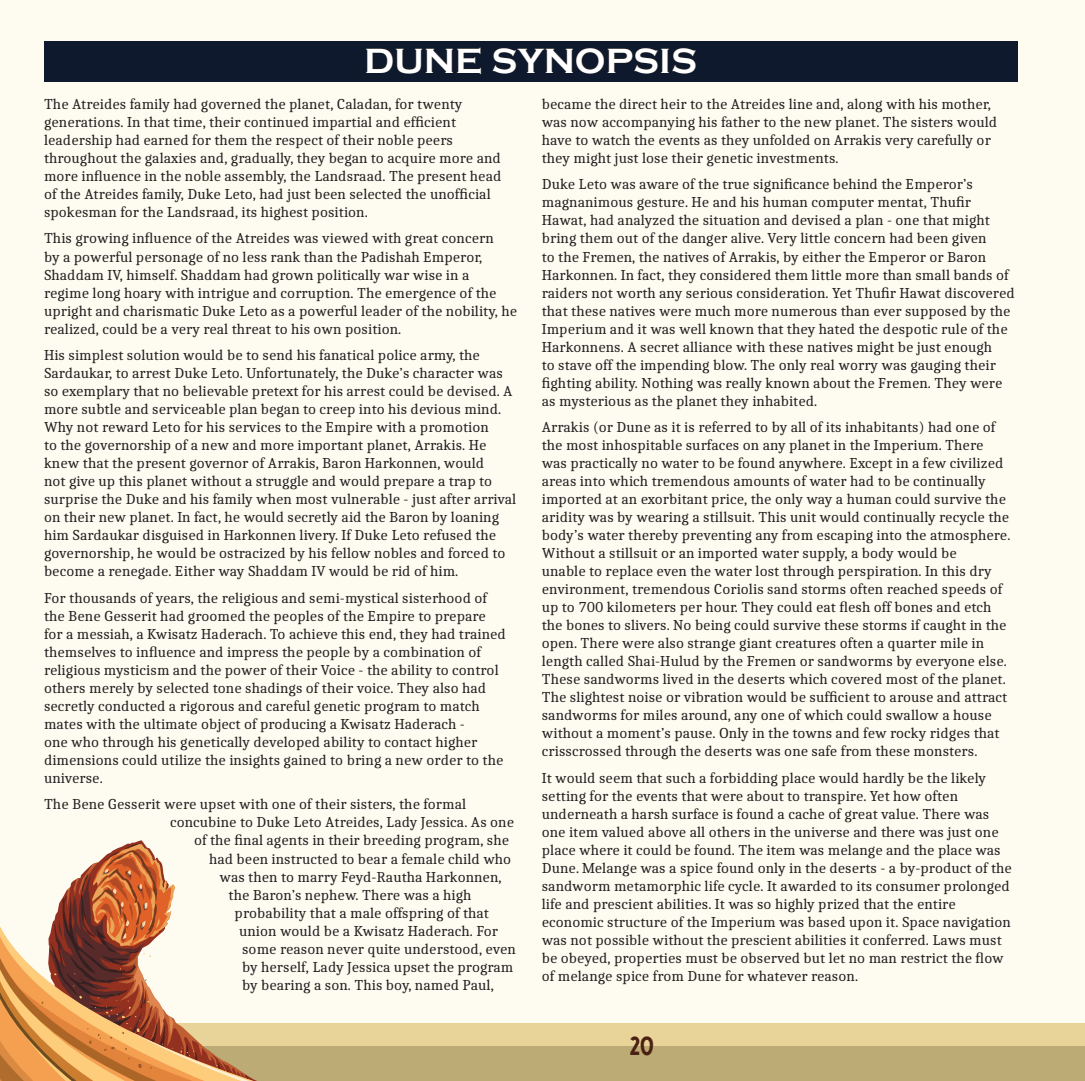
<style>
.page{position:relative;width:1085px;height:1081px;background:#fff}
.page>*{position:absolute;margin:0;border:0;box-sizing:border-box;transform-origin:0 0}
.t1{font:700 36px "Copperplate Gothic";color:#fff}
.t2{font:27px "Advokat Modern";color:#4b2112}
.t3{font:15px/18px "Caladea";letter-spacing:.005em;color:#231f20}
</style>
<div class="page">
<div style="left:0;top:0;width:1084px;height:1080px;background:#fefbf1"></div>
<div style="left:0;top:1022px;width:1084px;height:58px;background:#e8d498"></div>
<div style="left:0;top:1045px;width:1084px;height:35px;background:#bdab75"></div>
<div style="left:44px;top:41px;width:973px;height:40px;background:#0e192d"></div>
<svg style="left:366px;top:47px;width:115px;height:27px"></svg>
<svg style="left:493px;top:48px;width:203px;height:25px"></svg>
<svg style="left:0;top:843px;width:347px;height:238px"></svg>
<h1 class="t1" style="left:364px;top:41px;width:334px">DUNE SYNOPSIS</h1>
<p class="t3" style="left:44px;top:94px;width:459px">The Atreides family had governed the planet, Caladan, for twenty generations. In that time, their continued impartial and efficient leadership had earned for them the respect of their noble peers throughout the galaxies and, gradually, they began to acquire more and more influence in the noble assembly, the Landsraad. The present head of the Atreides family, Duke Leto, had just been selected the unofficial spokesman for the Landsraad, its highest position.</p>
<p class="t3" style="left:44px;top:229px;width:474px">This growing influence of the Atreides was viewed with great concern<br>by a powerful personage of no less rank than the Padishah Emperor, Shaddam IV, himself. Shaddam had grown politically war wise in a regime long hoary with intrigue and corruption. The emergence of the upright and charismatic Duke Leto as a powerful leader of the nobility, he realized, could be a very real threat to his own position.</p>
<p class="t3" style="left:44px;top:345px;width:474px">His simplest solution would be to send his fanatical police army, the Sardaukar, to arrest Duke Leto. Unfortunately, the Duke’s character was so exemplary that no believable pretext for his arrest could be devised. A more subtle and serviceable plan began to creep into his devious mind.<br>Why not reward Leto for his services to the Empire with a promotion<br>to the governorship of a new and more important planet, Arrakis. He knew that the present governor of Arrakis, Baron Harkonnen, would<br>not give up this planet without a struggle and would prepare a trap to surprise the Duke and his family when most vulnerable - just after arrival on their new planet. In fact, he would secretly aid the Baron by loaning him Sardaukar disguised in Harkonnen livery. If Duke Leto refused the governorship, he would be ostracized by his fellow nobles and forced to become a renegade. Either way Shaddam IV would be rid of him.</p>
<p class="t3" style="left:44px;top:588px;width:463px">For thousands of years, the religious and semi-mystical sisterhood of the Bene Gesserit had groomed the peoples of the Empire to prepare for a messiah, a Kwisatz Haderach. To achieve this end, they had trained themselves to influence and impress the people by a combination of religious mysticism and the power of their Voice - the ability to control others merely by selected tone shadings of their voice. They also had secretly conducted a rigorous and careful genetic program to match mates with the ultimate object of producing a Kwisatz Haderach -<br>one who through his genetically developed ability to contact higher dimensions could utilize the insights gained to bring a new order to the universe.</p>
<p class="t3" style="left:44px;top:794px;width:423px">The Bene Gesserit were upset with one of their sisters, the formal</p>
<p class="t3" style="left:170px;top:812px;width:345px">concubine to Duke Leto Atreides, Lady Jessica. As one</p>
<p class="t3" style="left:194px;top:830px;width:316px">of the final agents in their breeding program, she</p>
<p class="t3" style="left:209px;top:848px;width:303px">had been instructed to bear a female child who</p>
<p class="t3" style="left:219px;top:866px;width:283px">was then to marry Feyd-Rautha Harkonnen,</p>
<p class="t3" style="left:228px;top:884px;width:244px">the Baron’s nephew. There was a high</p>
<p class="t3" style="left:234px;top:902px;width:256px">probability that a male offspring of that</p>
<p class="t3" style="left:239px;top:920px;width:260px">union would be a Kwisatz Haderach. For</p>
<p class="t3" style="left:242px;top:938px;width:275px">some reason never quite understood, even</p>
<p class="t3" style="left:242px;top:956px;width:273px">by herself, Lady Jessica upset the program</p>
<p class="t3" style="left:242px;top:974px;width:253px">by bearing a son. This boy, named Paul,</p>
<p class="t3" style="left:541px;top:94px;width:457px">became the direct heir to the Atreides line and, along with his mother, was now accompanying his father to the new planet. The sisters would have to watch the events as they unfolded on Arrakis very carefully or they might just lose their genetic investments.</p>
<p class="t3" style="left:541px;top:175px;width:474px">Duke Leto was aware of the true significance behind the Emperor’s magnanimous gesture. He and his human computer mentat, Thufir Hawat, had analyzed the situation and devised a plan - one that might bring them out of the danger alive. Very little concern had been given<br>to the Fremen, the natives of Arrakis, by either the Emperor or Baron Harkonnen. In fact, they considered them little more than small bands of raiders not worth any serious consideration. Yet Thufir Hawat discovered that these natives were much more numerous than ever supposed by the Imperium and it was well known that they hated the despotic rule of the Harkonnens. A secret alliance with these natives might be just enough<br>to stave off the impending blow. The only real worry was gauging their fighting ability. Nothing was really known about the Fremen. They were as mysterious as the planet they inhabited.</p>
<p class="t3" style="left:541px;top:417px;width:470px">Arrakis (or Dune as it is referred to by all of its inhabitants) had one of the most inhospitable surfaces on any planet in the Imperium. There was practically no water to be found anywhere. Except in a few civilized areas into which tremendous amounts of water had to be continually imported at an exorbitant price, the only way a human could survive the aridity was by wearing a stillsuit. This unit would continually recycle the body’s water thereby preventing any from escaping into the atmosphere.<br>Without a stillsuit or an imported water supply, a body would be<br>unable to replace even the water lost through perspiration. In this dry environment, tremendous Coriolis sand storms often reached speeds of up to 700 kilometers per hour. They could eat flesh off bones and etch the bones to slivers. No being could survive these storms if caught in the open. There were also strange giant creatures often a quarter mile in length called Shai-Hulud by the Fremen or sandworms by everyone else.<br>These sandworms lived in the deserts which covered most of the planet.<br>The slightest noise or vibration would be sufficient to arouse and attract sandworms for miles around, any one of which could swallow a house without a moment’s pause. Only in the towns and few rocky ridges that crisscrossed through the deserts was one safe from these monsters.</p>
<p class="t3" style="left:541px;top:768px;width:471px">It would seem that such a forbidding place would hardly be the likely setting for the events that were about to transpire. Yet how often underneath a harsh surface is found a cache of great value. There was one item valued above all others in the universe and there was just one place where it could be found. The item was melange and the place was Dune. Melange was a spice found only in the deserts - a by-product of the sandworm metamorphic life cycle. It awarded to its consumer prolonged life and prescient abilities. It was so highly prized that the entire economic structure of the Imperium was based upon it. Space navigation was not possible without the prescient abilities it conferred. Laws must be obeyed, properties must be observed but let no man restrict the flow of melange spice from Dune for whatever reason.</p>
<h2 class="t2" style="left:629px;top:1031px;width:25px">20</h2>
</div>
